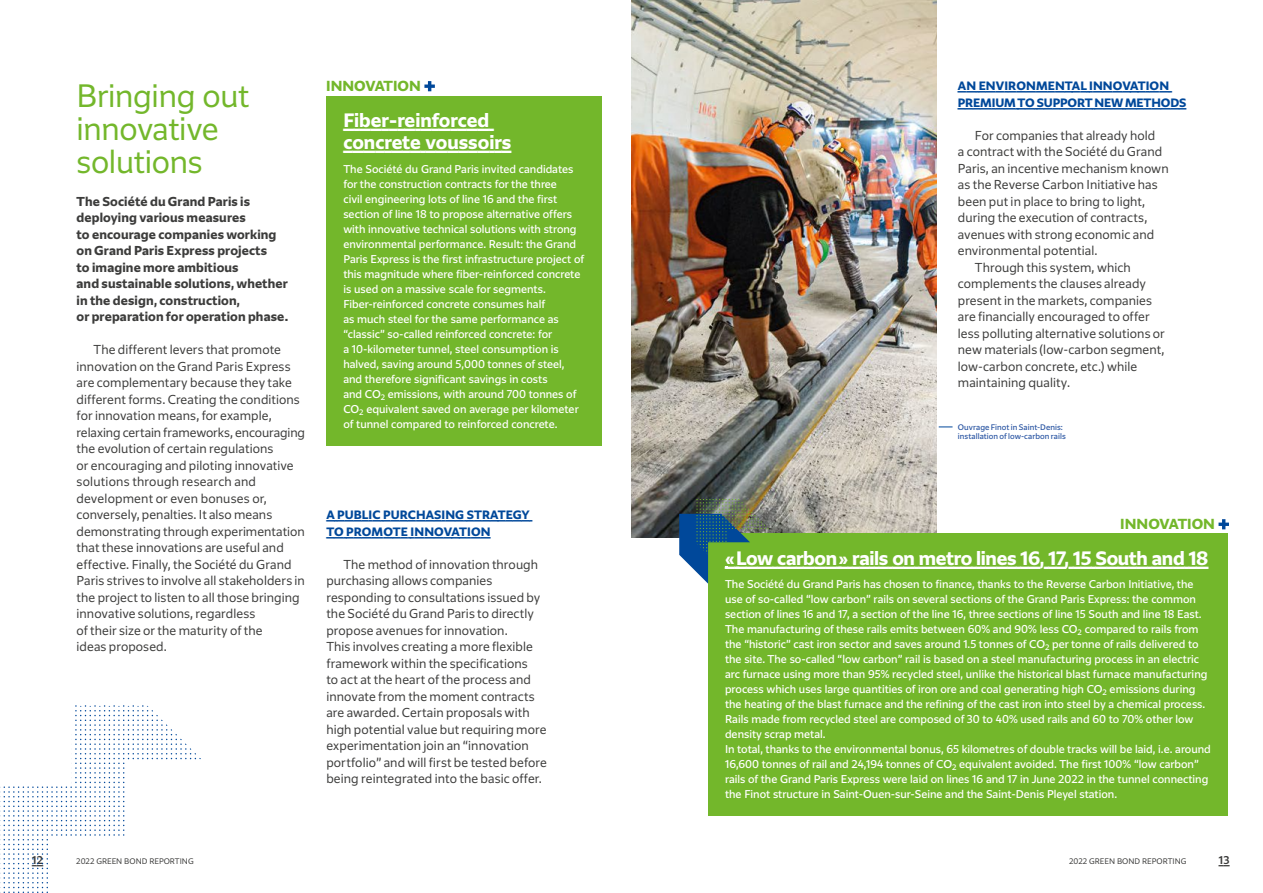
<style>
.page{position:relative;width:1263px;height:893px;background:#fff}
.page>*{position:absolute;margin:0;border:0;box-sizing:border-box;transform-origin:0 0}
._2_Sous-titre_Bleu_Vert{font:300 30px/33px "Grand Paris";letter-spacing:-.01em;color:#73b72b}
.Blocs_titre{font:700 18px "Grand Paris Und";letter-spacing:-.02em;color:#fff}
.Blocs_titre-2{font:700 18px/22.5px "Grand Paris Und";color:#fff}
.blocs_blanc{font:700 13.5px "Grand Paris";color:#73b72b}
._4_TXT_COURANT_NOIR_REG_1COL{font:300 12px/16.5px "Grand Paris";letter-spacing:.005em;color:#3c3c3b}
._2_CHAPÔ{font:700 12px/16.5px "Grand Paris";letter-spacing:.01em;color:#3c3c3b}
._3_INTERTIRE_SOULIGNÉ_1ere_ligne{font:700 11.25px/16.5px "Grand Paris Und";letter-spacing:-.01em;color:#00489a}
._3_INTERTIRE_SOULIGNÉ{font:700 11.25px/16.5px "Grand Paris Und";letter-spacing:.01em;color:#00489a}
.blocs_blanc-2{font:10.5px/15px "Grand Paris";color:#fff}
.t1{font:500 10.5px "Grand Paris Und";color:#3c3c3b}
.Note_de_bas_de_page_ss_Filet{font:7.5px/9px "Grand Paris";letter-spacing:.01em;color:#2b56a3}
.t2{font:300 7.5px "Grand Paris";color:#3c3c3b}
</style>
<div class="page">
<img style="left:631px;top:0;width:305px;height:538px">
<svg style="left:0;top:706px;width:201px;height:187px"></svg>
<div style="left:326px;top:96px;width:276px;height:349px;background:#73b72b"></div>
<div style="left:708px;top:534px;width:520px;height:282px;background:#73b72b"></div>
<svg style="left:1218px;top:519px;width:11px;height:10px"></svg>
<svg style="left:939px;top:427px;width:13px;height:1px"></svg>
<svg style="left:424px;top:81px;width:11px;height:10px"></svg>
<img style="left:679px;top:499px;width:89px;height:85px">
<p class="_2_Sous-titre_Bleu_Vert" style="left:77px;top:78px;width:174px">Bringing out innovative solutions</p>
<p class="_2_CHAPÔ" style="left:77px;top:193px;width:213px">The Société du Grand Paris is deploying various measures<br>to encourage companies working on Grand Paris Express projects<br>to imagine more ambitious<br>and sustainable solutions, whether in the design, construction,<br>or preparation for operation phase.</p>
<p class="_4_TXT_COURANT_NOIR_REG_1COL" style="left:77px;top:341px;width:230px;text-indent:17px">The different levers that promote innovation on the Grand Paris Express are complementary because they take different forms. Creating the conditions for innovation means, for example, relaxing certain frameworks, encouraging the evolution of certain regulations<br>or encouraging and piloting innovative solutions through research and development or even bonuses or, conversely, penalties. It also means demonstrating through experimentation that these innovations are useful and effective. Finally, the Société du Grand Paris strives to involve all stakeholders in the project to listen to all those bringing innovative solutions, regardless<br>of their size or the maturity of the<br>ideas proposed.</p>
<p class="blocs_blanc" style="left:326px;top:77px;width:96px">INNOVATION</p>
<p class="Blocs_titre-2" style="left:343px;top:108px;width:169px">Fiber-reinforced concrete voussoirs</p>
<p class="blocs_blanc-2" style="left:343px;top:161px;width:242px">The Société du Grand Paris invited candidates for the construction contracts for the three<br>civil engineering lots of line 16 and the first section of line 18 to propose alternative offers with innovative technical solutions with strong environmental performance. Result: the Grand Paris Express is the first infrastructure project of this magnitude where fiber-reinforced concrete is used on a massive scale for segments.</p>
<p class="blocs_blanc-2" style="left:343px;top:296px;width:237px">Fiber-reinforced concrete consumes half<br>as much steel for the same performance as “classic” so-called reinforced concrete: for<br>a 10-kilometer tunnel, steel consumption is halved, saving around 5,000 tonnes of steel, and therefore significant savings in costs<br>and CO<sub>2</sub> emissions, with around 700 tonnes of CO<sub>2</sub> equivalent saved on average per kilometer of tunnel compared to reinforced concrete.</p>
<p class="_3_INTERTIRE_SOULIGNÉ" style="left:326px;top:507px;width:205px">A PUBLIC PURCHASING STRATEGY<br>TO PROMOTE INNOVATION</p>
<p class="_4_TXT_COURANT_NOIR_REG_1COL" style="left:326px;top:556px;width:222px;text-indent:17px">The method of innovation through purchasing allows companies responding to consultations issued by the Société du Grand Paris to directly propose avenues for innovation.<br>This involves creating a more flexible framework within the specifications<br>to act at the heart of the process and innovate from the moment contracts are awarded. Certain proposals with high potential value but requiring more experimentation join an “innovation portfolio” and will first be tested before being reintegrated into the basic offer.</p>
<p class="_3_INTERTIRE_SOULIGNÉ_1ere_ligne" style="left:958px;top:78px;width:230px">AN ENVIRONMENTAL INNOVATION<br>PREMIUM TO SUPPORT NEW METHODS</p>
<p class="_4_TXT_COURANT_NOIR_REG_1COL" style="left:958px;top:127px;width:212px;text-indent:17px">For companies that already hold<br>a contract with the Société du Grand Paris, an incentive mechanism known as the Reverse Carbon Initiative has been put in place to bring to light, during the execution of contracts, avenues with strong economic and environmental potential.</p>
<p class="_4_TXT_COURANT_NOIR_REG_1COL" style="left:958px;top:259px;width:208px;text-indent:17px">Through this system, which complements the clauses already present in the markets, companies are financially encouraged to offer less polluting alternative solutions or new materials (low-carbon segment, low-carbon concrete, etc.) while maintaining quality.</p>
<p class="Note_de_bas_de_page_ss_Filet" style="left:958px;top:423px;width:109px">Ouvrage Finot in Saint-Denis: installation of low-carbon rails</p>
<p class="blocs_blanc" style="left:1120px;top:515px;width:96px">INNOVATION</p>
<p class="Blocs_titre" style="left:725px;top:546px;width:485px">« Low carbon » rails on metro lines 16, 17, 15 South and 18</p>
<p class="blocs_blanc-2" style="left:725px;top:576px;width:484px">The Société du Grand Paris has chosen to finance, thanks to the Reverse Carbon Initiative, the use of so-called “low carbon” rails on several sections of the Grand Paris Express: the common section of lines 16 and 17, a section of the line 16, three sections of line 15 South and line 18 East.<br>The manufacturing of these rails emits between 60% and 90% less CO<sub>2</sub> compared to rails from the “historic” cast iron sector and saves around 1.5 tonnes of CO<sub>2</sub> per tonne of rails delivered to the site. The so-called “low carbon” rail is based on a steel manufacturing process in an electric arc furnace using more than 95% recycled steel, unlike the historical blast furnace manufacturing process which uses large quantities of iron ore and coal generating high CO<sub>2</sub> emissions during the heating of the blast furnace and the refining of the cast iron into steel by a chemical process.<br>Rails made from recycled steel are composed of 30 to 40% used rails and 60 to 70% other low density scrap metal.</p>
<p class="blocs_blanc-2" style="left:725px;top:741px;width:487px">In total, thanks to the environmental bonus, 65 kilometres of double tracks will be laid, i.e. around 16,600 tonnes of rail and 24,194 tonnes of CO<sub>2</sub> equivalent avoided. The first 100% “low carbon” rails of the Grand Paris Express were laid on lines 16 and 17 in June 2022 in the tunnel connecting the Finot structure in Saint-Ouen-sur-Seine and the Saint-Denis Pleyel station.</p>
<p class="t1" style="left:32px;top:853px;width:12px">12</p>
<p class="t2" style="left:76px;top:856px;width:119px">2022 GREEN BOND REPORTING</p>
<p class="t2" style="left:1069px;top:856px;width:119px">2022 GREEN BOND REPORTING</p>
<p class="t1" style="left:1219px;top:853px;width:12px">13</p>
</div>
